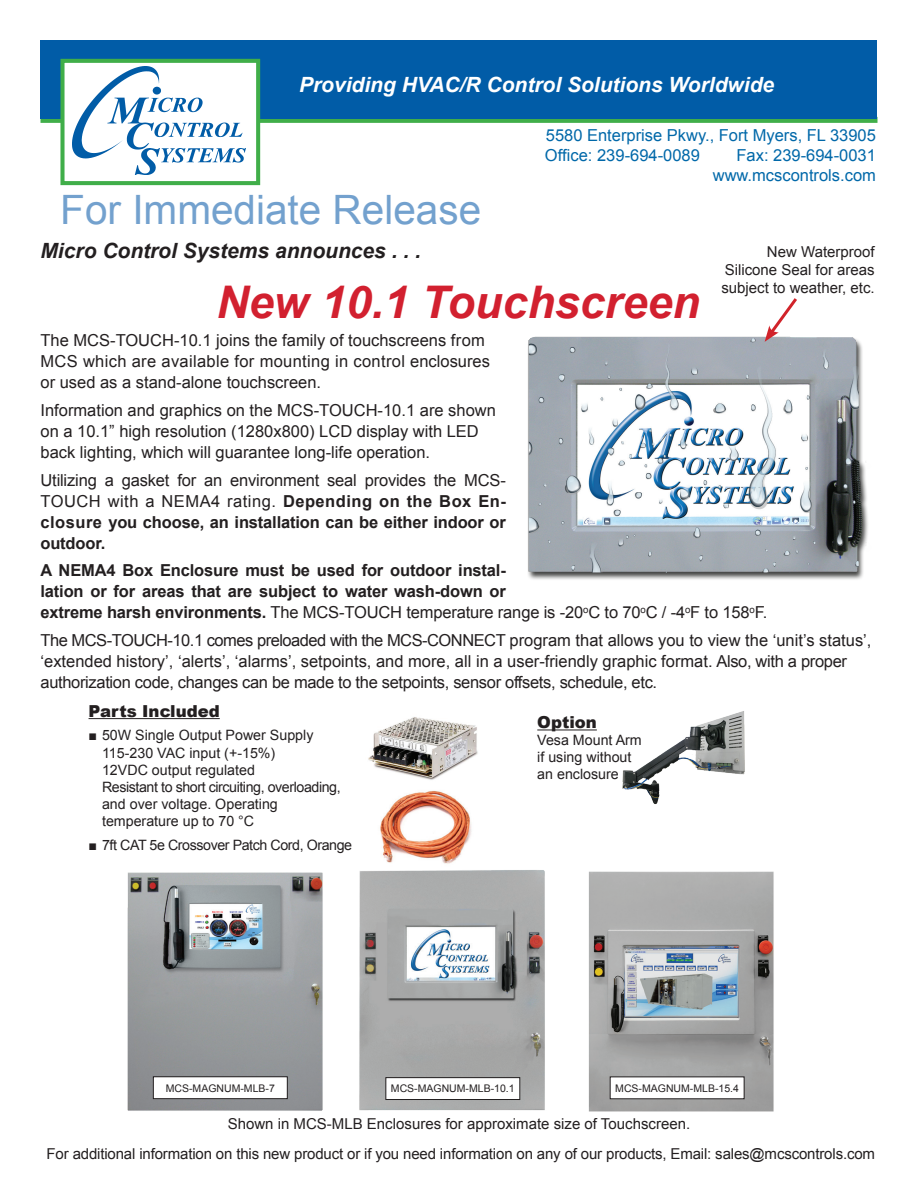
<style>
.page{position:relative;width:918px;height:1188px;background:#fff}
.page>*{position:absolute;margin:0;border:0;box-sizing:border-box;transform-origin:0 0}
.t1{font:italic 700 45px "Arial";color:#d2202f}
.t2{font:40.5px "Arial";color:#73a1ce}
.t3{font:italic 700 21px "Arial";color:#fff}
.t4{font:italic 700 21px "Arial";color:#231f20}
.t5{font:700 16.5px/21px "Arial";letter-spacing:-.01em;color:#231f20;text-align:justify}
.t6{font:16.5px/21px "Arial";color:#231f20}
.t7{font:16.5px/21px "Arial";letter-spacing:-.02em;color:#231f20}
.t8{font:16.5px/19.8px "Arial";color:#0068a9}
.t9{font:900 16.5px "Arial";color:#231f20}
.t10{font:15px/18px "Arial";letter-spacing:-.01em;color:#231f20;text-align:justify}
.t11{font:14.25px/17.1px "Arial";color:#231f20}
.t12{font:14.25px "Arial";letter-spacing:-.03em;color:#231f20}
.t13{font:10.5px "Arial";color:#231f20}
.s1{font-weight:400}
</style>
<div class="page">
<div style="left:40px;top:117px;width:838px;height:6px;background:#40ae49"></div>
<div style="left:40px;top:40px;width:838px;height:79px;background:#015ca7"></div>
<div style="left:63px;top:61px;width:195px;height:122px;background:#fff"></div>
<img style="left:72px;top:66px;width:174px;height:108px">
<div style="left:60px;top:59px;width:200px;height:126px;border:4px solid #40ae49"></div>
<img style="left:528px;top:336px;width:340px;height:244px">
<hr style="left:89px;top:718px;width:131px;height:1px;background:#231f20">
<img style="left:368px;top:717px;width:110px;height:63px">
<img style="left:380px;top:790px;width:92px;height:71px">
<img style="left:622px;top:711px;width:123px;height:94px">
<hr style="left:537px;top:729px;width:60px;height:1px;background:#231f20">
<img style="left:588px;top:871px;width:186px;height:241px">
<img style="left:127px;top:872px;width:196px;height:239px">
<img style="left:359px;top:861px;width:186px;height:250px">
<div style="left:386px;top:1078px;width:134px;height:22px;background:#fff"></div>
<div style="left:385px;top:1077px;width:135px;height:23px;border:1px solid #231f20"></div>
<div style="left:153px;top:1077px;width:134px;height:22px;background:#fff"></div>
<div style="left:153px;top:1076px;width:135px;height:23px;border:1px solid #231f20"></div>
<div style="left:610px;top:1077px;width:134px;height:22px;background:#fff"></div>
<div style="left:610px;top:1077px;width:135px;height:22px;border:1px solid #231f20"></div>
<svg style="left:765px;top:298px;width:35px;height:44px"></svg>
<p class="t3" style="left:299px;top:71px;width:477px">Providing HVAC/R Control Solutions Worldwide</p>
<h2 class="t2" style="left:60px;top:183px;width:422px">For Immediate Release</h2>
<p class="t8" style="left:545px;top:126px;width:333px">5580 Enterprise Pkwy., Fort Myers, FL 33905<br>Office: 239-694-0089</p>
<p class="t8" style="left:713px;top:145px;width:165px;text-align:right">Fax: 239-694-0031 www.mcscontrols.com</p>
<p class="t4" style="left:40px;top:236px;width:382px">Micro Control Systems announces . . .</p>
<h1 class="t1" style="left:216px;top:272px;width:485px">New 10.1 Touchscreen</h1>
<p class="t6" style="left:40px;top:330px;width:451px">The MCS-TOUCH-10.1 joins the family of touchscreens from<br>MCS which are available for mounting in control enclosures or used as a stand-alone touchscreen.</p>
<p class="t6" style="left:40px;top:400px;width:457px">Information and graphics on the MCS-TOUCH-10.1 are shown on a 10.1” high resolution (1280x800) LCD display with LED back lighting, which will guarantee long-life operation.</p>
<p class="t5" style="left:40px;top:470px;width:467px"><span class="s1">Utilizing a gasket for an environment seal provides the MCS-TOUCH with a NEMA4 rating.</span> Depending on the Box En&shy;closure you choose, an installation can be either indoor or outdoor.</p>
<p class="t5" style="left:40px;top:560px;width:728px;text-align:left">A NEMA4 Box Enclosure must be used for outdoor instal-<br>lation or for areas that are subject to water wash-down or<br>extreme harsh environments. <span class="s1">The MCS-TOUCH temperature range is -20</span><sup>o</sup><span class="s1">C to 70</span><sup>o</sup><span class="s1">C / -4</span><sup>o</sup><span class="s1">F to 158</span><sup>o</sup><span class="s1">F.</span></p>
<p class="t7" style="left:41px;top:630px;width:833px">The MCS-TOUCH-10.1 comes preloaded with the MCS-CONNECT program that allows you to view the ‘unit’s status’, ‘extended history’, ‘alerts’, ‘alarms’, setpoints, and more, all in a user-friendly graphic format. Also, with a proper authorization code, changes can be made to the setpoints, sensor offsets, schedule, etc.</p>
<p class="t9" style="left:89px;top:699px;width:133px">Parts Included</p>
<p class="t11" style="left:102px;top:727px;width:240px;text-indent:-13px">■ 50W Single Output Power Supply<br>115-230 VAC input (+-15%)<br>12VDC output regulated<br>Resistant to short circuiting, overloading, and over voltage. Operating temperature up to 70 °C</p>
<p class="t12" style="left:89px;top:835px;width:265px">■ 7ft CAT 5e Crossover Patch Cord, Orange</p>
<p class="t10" style="left:721px;top:243px;width:155px;text-indent:46px">New Waterproof Silicone Seal for areas subject to weather, etc.</p>
<p class="t9" style="left:537px;top:710px;width:61px">Option</p>
<p class="t11" style="left:537px;top:732px;width:106px">Vesa Mount Arm if using without an enclosure</p>
<p class="t13" style="left:166px;top:1081px;width:111px">MCS-MAGNUM-MLB-7</p>
<p class="t13" style="left:391px;top:1082px;width:125px">MCS-MAGNUM-MLB-10.1</p>
<p class="t13" style="left:615px;top:1081px;width:125px">MCS-MAGNUM-MLB-15.4</p>
<p class="t10" style="left:228px;top:1115px;width:464px">Shown in MCS-MLB Enclosures for approximate size of Touchscreen.</p>
<p class="t10" style="left:47px;top:1145px;width:830px">For additional information on this new product or if you need information on any of our products, Email: sales@mcscontrols.com</p>
</div>
